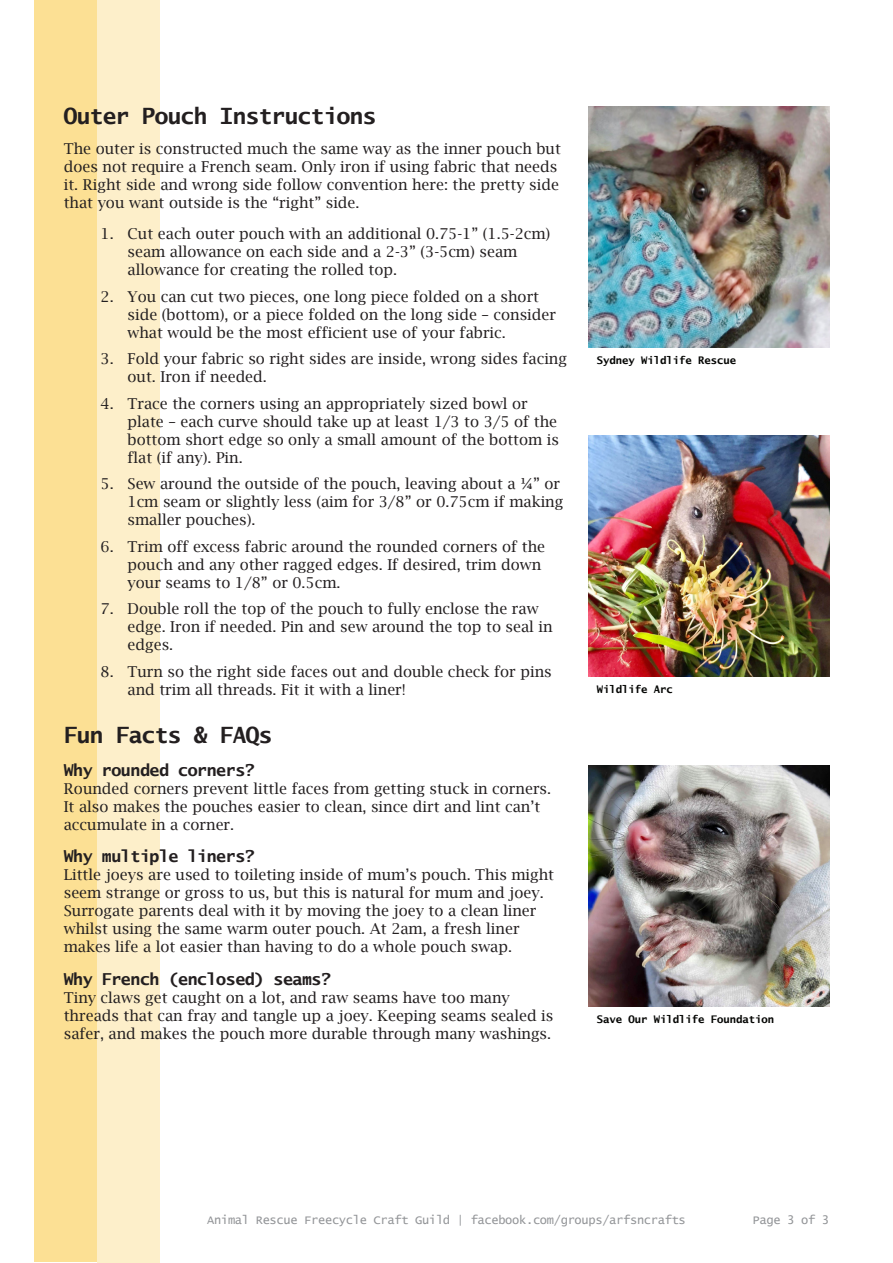
<style>
.page{position:relative;width:893px;height:1263px;background:#fff}
.page>*{position:absolute;margin:0;border:0;box-sizing:border-box;transform-origin:0 0}
.Paragraph_Style_1{font:700 22.5px "Lucida Sans Typewriter";letter-spacing:-.025em;color:#231f20}
.t1{font:700 16.5px "Lucida Sans Typewriter";letter-spacing:-.025em;color:#231f20}
.t2{font:15px/18px "Lucida Bright";color:#231f20}
.t3{font:12px "Lucida Console";letter-spacing:-.025em;color:#939598}
.t4{font:700 10.5px "Lucida Sans Typewriter";color:#040503}
</style>
<div class="page">
<div style="left:35px;top:1px;width:62px;height:1261px;background:#fce094"></div>
<div style="left:97px;top:0;width:62px;height:1262px;background:#fdefca"></div>
<img style="left:588px;top:106px;width:241px;height:241px">
<img style="left:588px;top:436px;width:241px;height:241px">
<img style="left:588px;top:765px;width:241px;height:241px">
<p class="Paragraph_Style_1" style="left:64px;top:103px;width:314px">Outer Pouch Instructions</p>
<p class="t2" style="left:64px;top:140px;width:499px">The outer is constructed much the same way as the inner pouch but does not require a French seam. Only iron if using fabric that needs it. Right side and wrong side follow convention here: the pretty side that you want outside is the “right” side.</p>
<p class="t2" style="left:128px;top:225px;width:424px;text-indent:-27px">1. Cut each outer pouch with an additional 0.75-1” (1.5-2cm) seam allowance on each side and a 2-3” (3-5cm) seam allowance for creating the rolled top.</p>
<p class="t2" style="left:128px;top:287px;width:430px;text-indent:-27px">2. You can cut two pieces, one long piece folded on a short side (bottom), or a piece folded on the long side – consider what would be the most efficient use of your fabric.</p>
<p class="t2" style="left:128px;top:350px;width:441px;text-indent:-27px">3. Fold your fabric so right sides are inside, wrong sides facing out. Iron if needed.</p>
<p class="t2" style="left:128px;top:394px;width:433px;text-indent:-27px">4. Trace the corners using an appropriately sized bowl or plate – each curve should take up at least 1/3 to 3/5 of the bottom short edge so only a small amount of the bottom is flat (if any). Pin.</p>
<p class="t2" style="left:128px;top:475px;width:437px;text-indent:-27px">5. Sew around the outside of the pouch, leaving about a ¼” or<br>1cm seam or slightly less (aim for 3/8” or 0.75cm if making smaller pouches).</p>
<p class="t2" style="left:128px;top:537px;width:419px;text-indent:-27px">6. Trim off excess fabric around the rounded corners of the pouch and any other ragged edges. If desired, trim down your seams to 1/8” or 0.5cm.</p>
<p class="t2" style="left:128px;top:600px;width:426px;text-indent:-27px">7. Double roll the top of the pouch to fully enclose the raw edge. Iron if needed. Pin and sew around the top to seal in edges.</p>
<p class="t2" style="left:128px;top:662px;width:426px;text-indent:-27px">8. Turn so the right side faces out and double check for pins and trim all threads. Fit it with a liner!</p>
<p class="Paragraph_Style_1" style="left:64px;top:722px;width:210px">Fun Facts &amp; FAQs</p>
<p class="t1" style="left:64px;top:760px;width:193px">Why rounded corners?</p>
<p class="t2" style="left:64px;top:779px;width:489px">Rounded corners prevent little faces from getting stuck in corners.<br>It also makes the pouches easier to clean, since dirt and lint can’t accumulate in a corner.</p>
<p class="t1" style="left:64px;top:847px;width:193px">Why multiple liners?</p>
<p class="t2" style="left:64px;top:866px;width:492px">Little joeys are used to toileting inside of mum’s pouch. This might seem strange or gross to us, but this is natural for mum and joey.<br>Surrogate parents deal with it by moving the joey to a clean liner whilst using the same warm outer pouch. At 2am, a fresh liner makes life a lot easier than having to do a whole pouch swap.</p>
<p class="t1" style="left:64px;top:969px;width:269px">Why French (enclosed) seams?</p>
<p class="t2" style="left:64px;top:988px;width:491px">Tiny claws get caught on a lot, and raw seams have too many threads that can fray and tangle up a joey. Keeping seams sealed is safer, and makes the pouch more durable through many washings.</p>
<p class="t4" style="left:597px;top:354px;width:141px">Sydney Wildlife Rescue</p>
<p class="t4" style="left:597px;top:684px;width:77px">Wildlife Arc</p>
<p class="t4" style="left:597px;top:1013px;width:179px">Save Our Wildlife Foundation</p>
<p class="t3" style="left:207px;top:1214px;width:480px">Animal Rescue Freecycle Craft Guild | facebook.com/groups/arfsncrafts</p>
<p class="t3" style="left:753px;top:1214px;width:78px">Page 3 of 3</p>
</div>
